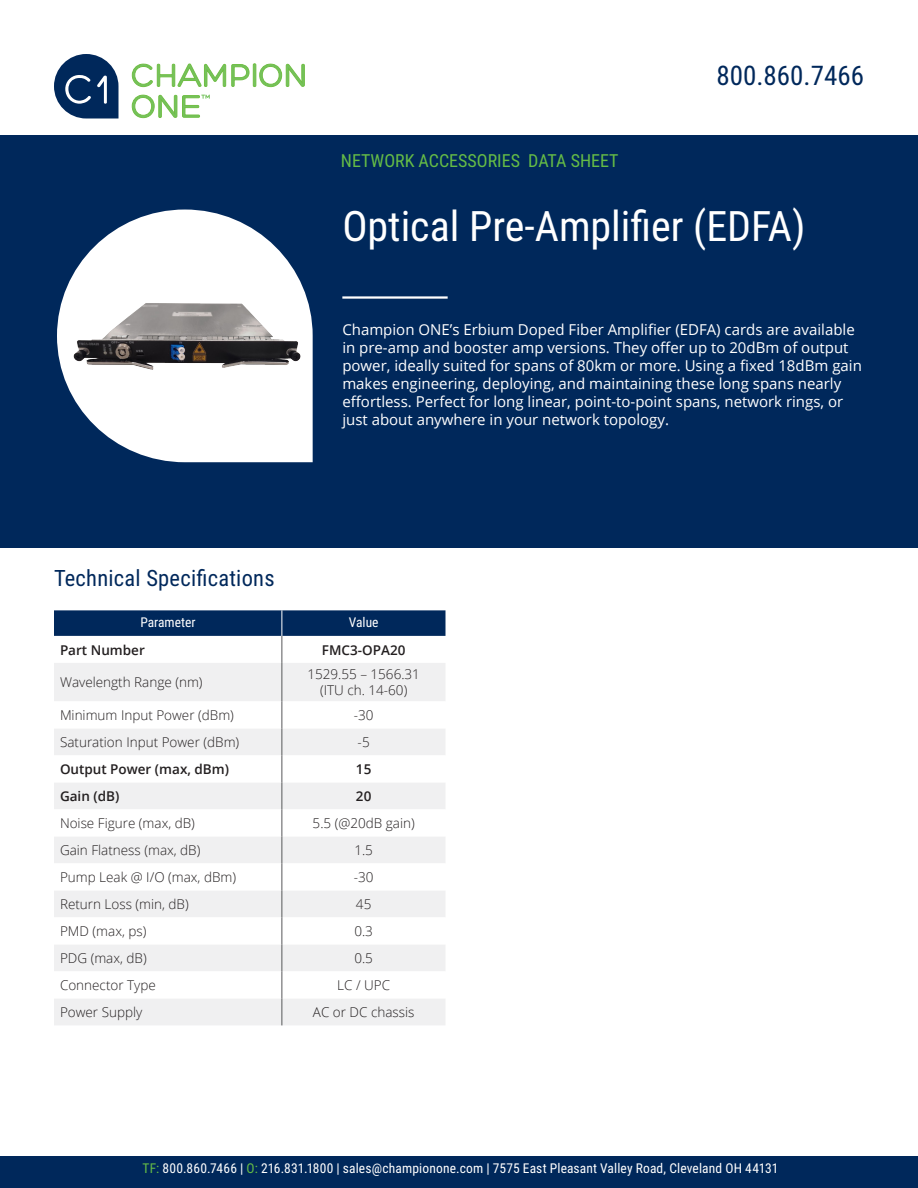
<style>
.page{position:relative;width:918px;height:1188px;background:#fff}
.page>*{position:absolute;margin:0;border:0;box-sizing:border-box;transform-origin:0 0}
.t1{font:42px "Roboto Condensed";color:#fff}
.t2{font:27px "Roboto Condensed";color:#00285b}
.t3{font:22.5px "Roboto Condensed";letter-spacing:.01em;color:#00285b}
.t4{font:18px "Roboto Condensed";color:#65bc46}
.Intro_Challenge_Text{font:15px/18px "Open Sans";color:#fff}
.t5{font:300 13.5px "Open Sans";color:#231f20}
.t6{font:13.5px "Roboto Condensed";letter-spacing:.01em;color:#fff}
.t7{font:600 13.5px "Open Sans";color:#231f20}
.s1{color:#65bc46}
</style>
<div class="page">
<svg style="left:132px;top:63px;width:173px;height:24px"></svg>
<svg style="left:132px;top:94px;width:78px;height:24px"></svg>
<svg style="left:54px;top:54px;width:65px;height:65px"></svg>
<div style="left:0;top:135px;width:918px;height:413px;background:#00285b"></div>
<hr style="left:342px;top:296px;width:106px;height:3px;background:#fff">
<div style="left:0;top:1157px;width:918px;height:31px;background:#00285b"></div>
<svg style="left:57px;top:210px;width:256px;height:252px;fill:#fff"></svg>
<div style="left:54px;top:663px;width:391px;height:362px;background:#f0f0f1"></div>
<svg style="left:54px;top:701px;width:391px;height:297px"></svg>
<hr style="left:282px;top:663px;width:1px;height:38px;background:#57585a">
<svg style="left:282px;top:701px;width:1px;height:324px"></svg>
<svg style="left:54px;top:610px;width:392px;height:53px"></svg>
<img style="left:66px;top:295px;width:247px;height:82px">
<p class="t4" style="left:341px;top:148px;width:279px">NETWORK ACCESSORIES DATA SHEET</p>
<h2 class="t2" style="left:717px;top:56px;width:149px">800.860.7466</h2>
<p class="t1" style="left:342px;top:197px;width:465px">Optical Pre-Amplifier (EDFA)</p>
<p class="Intro_Challenge_Text" style="left:342px;top:320px;width:521px">Champion ONE’s Erbium Doped Fiber Amplifier (EDFA) cards are available in pre-amp and booster amp versions. They offer up to 20dBm of output power, ideally suited for spans of 80km or more. Using a fixed 18dBm gain makes engineering, deploying, and maintaining these long spans nearly effortless. Perfect for long linear, point-to-point spans, network rings, or just about anywhere in your network topology.</p>
<p class="t3" style="left:54px;top:563px;width:222px">Technical Specifications</p>
<p class="t6" style="left:140px;top:612px;width:57px">Parameter</p>
<p class="t6" style="left:349px;top:612px;width:31px">Value</p>
<p class="t7" style="left:60px;top:640px;width:86px">Part Number</p>
<p class="t7" style="left:322px;top:640px;width:85px">FMC3-OPA20</p>
<p class="t5" style="left:60px;top:673px;width:144px">Wavelength Range (nm)</p>
<p class="t5" style="left:307px;top:665px;width:114px">1529.55 – 1566.31</p>
<p class="t5" style="left:320px;top:681px;width:89px">(ITU ch. 14-60)</p>
<p class="t5" style="left:60px;top:706px;width:175px">Minimum Input Power (dBm)</p>
<p class="t5" style="left:354px;top:706px;width:21px">-30</p>
<p class="t5" style="left:60px;top:733px;width:181px">Saturation Input Power (dBm)</p>
<p class="t5" style="left:358px;top:733px;width:14px">-5</p>
<p class="t7" style="left:60px;top:760px;width:171px">Output Power (max, dBm)</p>
<p class="t7" style="left:356px;top:760px;width:17px">15</p>
<p class="t7" style="left:60px;top:787px;width:61px">Gain (dB)</p>
<p class="t7" style="left:356px;top:787px;width:17px">20</p>
<p class="t5" style="left:60px;top:814px;width:136px">Noise Figure (max, dB)</p>
<p class="t5" style="left:313px;top:814px;width:104px">5.5 (@20dB gain)</p>
<p class="t5" style="left:60px;top:841px;width:142px">Gain Flatness (max, dB)</p>
<p class="t5" style="left:354px;top:841px;width:20px">1.5</p>
<p class="t5" style="left:60px;top:868px;width:178px">Pump Leak @ I/O (max, dBm)</p>
<p class="t5" style="left:354px;top:868px;width:21px">-30</p>
<p class="t5" style="left:60px;top:895px;width:130px">Return Loss (min, dB)</p>
<p class="t5" style="left:356px;top:895px;width:17px">45</p>
<p class="t5" style="left:60px;top:922px;width:88px">PMD (max, ps)</p>
<p class="t5" style="left:354px;top:922px;width:20px">0.3</p>
<p class="t5" style="left:60px;top:949px;width:88px">PDG (max, dB)</p>
<p class="t5" style="left:354px;top:949px;width:20px">0.5</p>
<p class="t5" style="left:60px;top:976px;width:97px">Connector Type</p>
<p class="t5" style="left:337px;top:976px;width:54px">LC / UPC</p>
<p class="t5" style="left:60px;top:1003px;width:84px">Power Supply</p>
<p class="t5" style="left:313px;top:1003px;width:103px">AC or DC chassis</p>
<p class="t6" style="left:143px;top:1159px;width:637px"><span class="s1">TF:</span> 800.860.7466 | <span class="s1">O:</span> 216.831.1800 | sales@championone.com | 7575 East Pleasant Valley Road, Cleveland OH 44131</p>
</div>
